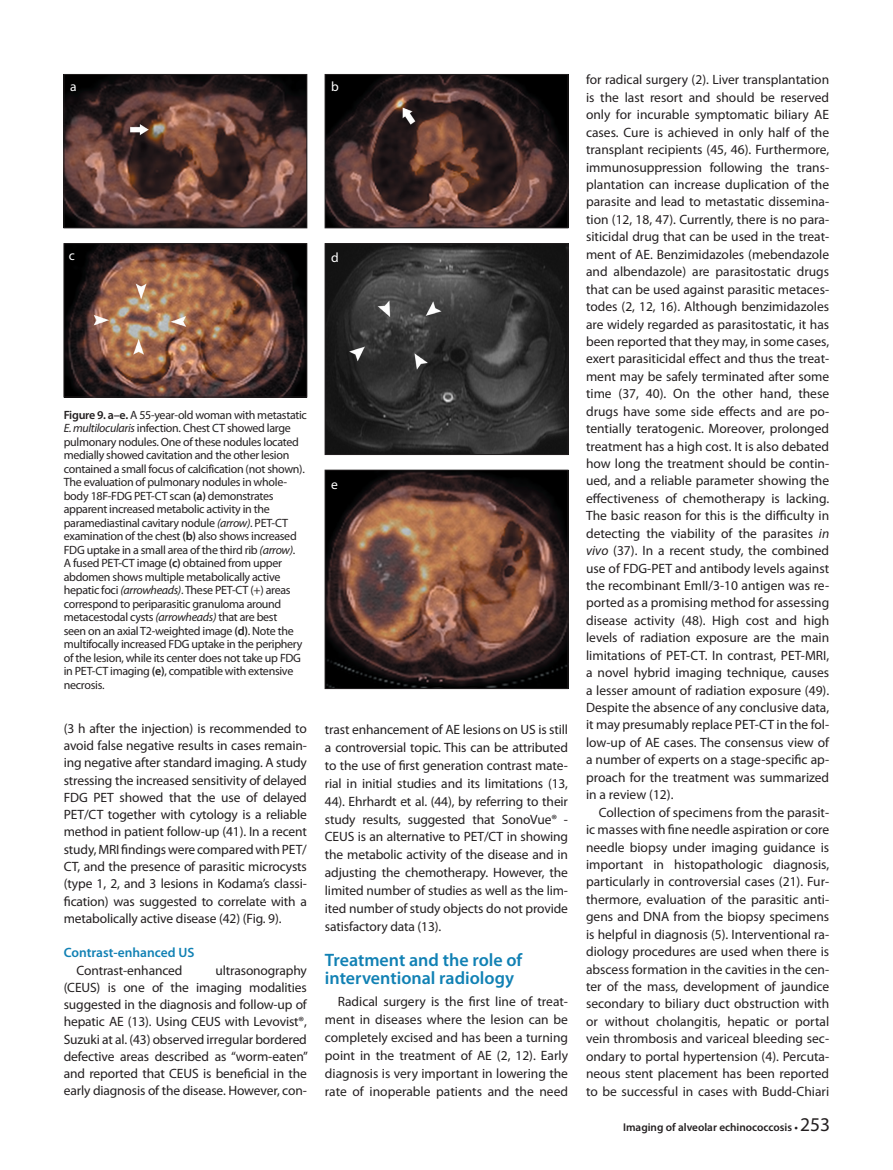
<style>
.page{position:relative;width:893px;height:1170px;background:#fff}
.page>*{position:absolute;margin:0;border:0;box-sizing:border-box;transform-origin:0 0}
.t1{font:600 18px/17.9px "Myriad Pro";color:#1181b4}
.t2{font:13.5px/17.4px "Myriad Pro";letter-spacing:-.01em;color:#231f20;text-align:justify}
.t3{font:600 13.5px "Myriad Pro";color:#1181b4}
.t4{font:13.5px "Myriad Pro";color:#fff}
.t5{font:12px/13.5px "Myriad Pro";letter-spacing:-.025em;color:#231f20}
.t6{font:600 11.25px "Myriad Pro";color:#231f20}
.s1{font-weight:600}
.s2{font-style:italic}
.s3{font-weight:400;font-size:19.5px}
</style>
<div class="page">
<img style="left:66px;top:76px;width:239px;height:150px">
<div style="left:64px;top:74px;width:243px;height:154px;border:1px solid #231f20"></div>
<img style="left:327px;top:245px;width:239px;height:207px">
<div style="left:325px;top:243px;width:243px;height:211px;border:1px solid #231f20"></div>
<img style="left:327px;top:76px;width:239px;height:150px">
<div style="left:325px;top:74px;width:243px;height:154px;border:1px solid #231f20"></div>
<img style="left:327px;top:472px;width:239px;height:214px">
<div style="left:325px;top:470px;width:243px;height:218px;border:1px solid #231f20"></div>
<img style="left:66px;top:245px;width:239px;height:150px">
<div style="left:64px;top:243px;width:243px;height:154px;border:1px solid #231f20"></div>
<p class="t4" style="left:70px;top:78px;width:8px">a</p>
<p class="t4" style="left:331px;top:78px;width:9px">b</p>
<p class="t4" style="left:69px;top:247px;width:8px">c</p>
<p class="t4" style="left:331px;top:249px;width:9px">d</p>
<p class="t5" style="left:64px;top:407px;width:245px"><span class="s1">Figure 9. a–e.</span> A 55-year-old woman with metastatic <span class="s2">E. multilocularis</span> infection. Chest CT showed large pulmonary nodules. One of these nodules located medially showed cavitation and the other lesion contained a small focus of calcification (not shown).<br>The evaluation of pulmonary nodules in whole&shy;body 18F-FDG PET-CT scan <span class="s1">(a)</span> demonstrates apparent increased metabolic activity in the paramediastinal cavitary nodule <span class="s2">(arrow)</span>. PET-CT examination of the chest <span class="s1">(b)</span> also shows increased FDG uptake in a small area of the third rib <span class="s2">(arrow)</span>.<br>A fused PET-CT image <span class="s1">(c)</span> obtained from upper abdomen shows multiple metabolically active hepatic foci <span class="s2">(arrowheads)</span>. These PET-CT (+) areas correspond to periparasitic granuloma around metacestodal cysts <span class="s2">(arrowheads)</span> that are best<br>seen on an axial T2-weighted image <span class="s1">(d)</span>. Note the multifocally increased FDG uptake in the periphery of the lesion, while its center does not take up FDG in PET-CT imaging <span class="s1">(e)</span>, compatible with extensive necrosis.</p>
<p class="t2" style="left:64px;top:719px;width:245px">(3 h after the injection) is recommended to avoid false negative results in cases remain&shy;ing negative after standard imaging. A study stressing the increased sensitivity of delayed FDG PET showed that the use of delayed PET/CT together with cytology is a reliable method in patient follow-up (41). In a recent study, MRI findings were compared with PET/ CT, and the presence of parasitic microcysts (type 1, 2, and 3 lesions in Kodama’s classi&shy;fication) was suggested to correlate with a metabolically active disease (42) (Fig. 9).</p>
<p class="t3" style="left:64px;top:944px;width:132px">Contrast-enhanced US</p>
<p class="t2" style="left:77px;top:961px;width:107px">Contrast-enhanced</p>
<p class="t2" style="left:64px;top:961px;width:246px;text-indent:152px">ultrasonography (CEUS) is one of the imaging modalities suggested in the diagnosis and follow-up of hepatic AE (13). Using CEUS with Levovist®, Suzuki at al. (43) observed irregular bordered defective areas described as “worm-eaten” and reported that CEUS is beneficial in the early diagnosis of the disease. However, con-</p>
<p class="t4" style="left:331px;top:475px;width:8px">e</p>
<p class="t2" style="left:325px;top:720px;width:245px;line-height:17.9px">trast enhancement of AE lesions on US is still a controversial topic. This can be attributed to the use of first generation contrast mate&shy;rial in initial studies and its limitations (13, 44). Ehrhardt et al. (44), by referring to their study results, suggested that SonoVue® - CEUS is an alternative to PET/CT in showing the metabolic activity of the disease and in adjusting the chemotherapy. However, the limited number of studies as well as the lim&shy;ited number of study objects do not provide satisfactory data (13).</p>
<p class="t1" style="left:325px;top:950px;width:199px">Treatment and the role of interventional radiology</p>
<p class="t2" style="left:325px;top:992px;width:245px;line-height:17.9px;text-indent:13px">Radical surgery is the first line of treat&shy;ment in diseases where the lesion can be completely excised and has been a turning point in the treatment of AE (2, 12). Early diagnosis is very important in lowering the rate of inoperable patients and the need</p>
<p class="t2" style="left:586px;top:71px;width:245px">for radical surgery (2). Liver transplantation is the last resort and should be reserved only for incurable symptomatic biliary AE cases. Cure is achieved in only half of the transplant recipients (45, 46). Furthermore, immunosuppression following the trans&shy;plantation can increase duplication of the parasite and lead to metastatic dissemina&shy;tion (12, 18, 47). Currently, there is no para&shy;siticidal drug that can be used in the treat&shy;ment of AE. Benzimidazoles (mebendazole and albendazole) are parasitostatic drugs that can be used against parasitic metaces&shy;todes (2, 12, 16). Although benzimidazoles are widely regarded as parasitostatic, it has been reported that they may, in some cases, exert parasiticidal effect and thus the treat&shy;ment may be safely terminated after some time (37, 40). On the other hand, these drugs have some side effects and are po&shy;tentially teratogenic. Moreover, prolonged treatment has a high cost. It is also debated how long the treatment should be contin&shy;ued, and a reliable parameter showing the effectiveness of chemotherapy is lacking.<br>The basic reason for this is the difficulty in detecting the viability of the parasites <span class="s2">in vivo</span> (37). In a recent study, the combined use of FDG-PET and antibody levels against the recombinant EmII/3-10 antigen was re&shy;ported as a promising method for assessing disease activity (48). High cost and high levels of radiation exposure are the main limitations of PET-CT. In contrast, PET-MRI, a novel hybrid imaging technique, causes a lesser amount of radiation exposure (49).<br>Despite the absence of any conclusive data, it may presumably replace PET-CT in the fol&shy;low-up of AE cases. The consensus view of a number of experts on a stage-specific ap&shy;proach for the treatment was summarized in a review (12).</p>
<p class="t2" style="left:586px;top:803px;width:245px;text-indent:13px">Collection of specimens from the parasit&shy;ic masses with fine needle aspiration or core needle biopsy under imaging guidance is important in histopathologic diagnosis, particularly in controversial cases (21). Fur&shy;thermore, evaluation of the parasitic anti&shy;gens and DNA from the biopsy specimens is helpful in diagnosis (5). Interventional ra&shy;diology procedures are used when there is abscess formation in the cavities in the cen&shy;ter of the mass, development of jaundice secondary to biliary duct obstruction with or without cholangitis, hepatic or portal vein thrombosis and variceal bleeding sec&shy;ondary to portal hypertension (4). Percuta&shy;neous stent placement has been reported to be successful in cases with Budd-Chiari</p>
<p class="t6" style="left:623px;top:1120px;width:209px">Imaging of alveolar echinococcosis • <span class="s3">253</span></p>
</div>
